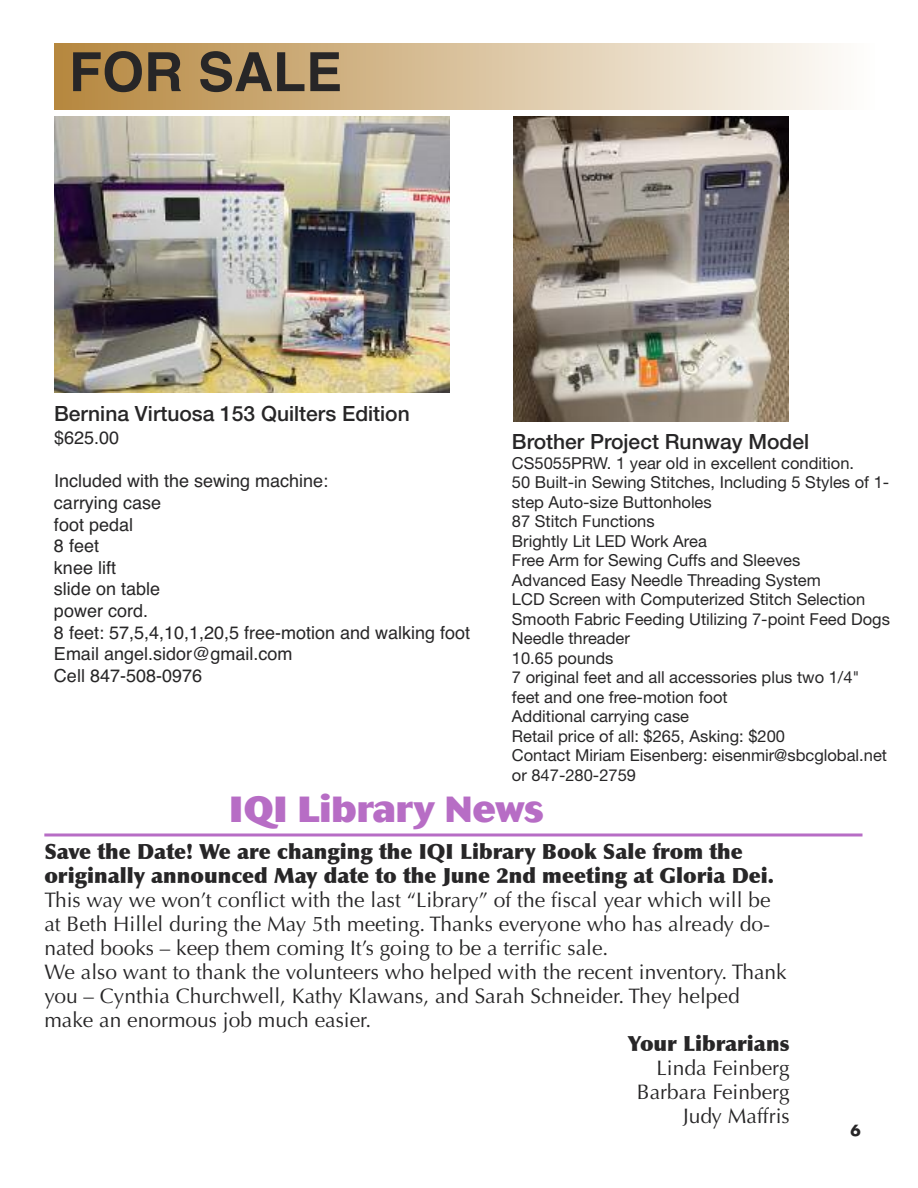
<style>
.page{position:relative;width:918px;height:1188px;background:#fff}
.page>*{position:absolute;margin:0;border:0;box-sizing:border-box;transform-origin:0 0}
.t1{font:700 54px "Helvetica";color:#272627}
.t2{font:800 36px "Cosmos";color:#b76dc5}
.t3{font:21px/24px "Optima";color:#272627}
.t4{font:900 21px/24px "Optima";color:#272627}
.t5{font:500 21px "Helvetica Neue";color:#272627}
.t6{font:18px/21.6px "Helvetica";color:#272627}
.t7{font:16.5px/19.5px "Helvetica Neue";color:#272627}
.t8{font:700 15px "Futura";color:#272627}
</style>
<div class="page">
<div style="left:54px;top:44px;width:821px;height:65px;background:linear-gradient(to right,#b6873e,#fefefd)"></div>
<img style="left:54px;top:117px;width:395px;height:275px">
<hr style="left:44px;top:833px;width:818px;height:3px;background:#b76dc5">
<img style="left:513px;top:117px;width:275px;height:305px">
<h1 class="t1" style="left:69px;top:41px;width:275px">FOR SALE</h1>
<p class="t5" style="left:54px;top:401px;width:357px">Bernina Virtuosa 153 Quilters Edition</p>
<p class="t6" style="left:54px;top:427px;width:67px">$625.00</p>
<p class="t6" style="left:54px;top:470px;width:418px">Included with the sewing machine:<br>carrying case<br>foot pedal<br>8 feet<br>knee lift<br>slide on table<br>power cord.<br>8 feet: 57,5,4,10,1,20,5 free-motion and walking foot<br>Email angel.sidor@gmail.com<br>Cell 847-508-0976</p>
<p class="t5" style="left:512px;top:429px;width:299px">Brother Project Runway Model</p>
<p class="t7" style="left:512px;top:453px;width:380px">CS5055PRW. 1 year old in excellent condition.<br>50 Built-in Sewing Stitches, Including 5 Styles of 1- step Auto-size Buttonholes<br>87 Stitch Functions<br>Brightly Lit LED Work Area<br>Free Arm for Sewing Cuffs and Sleeves<br>Advanced Easy Needle Threading System<br>LCD Screen with Computerized Stitch Selection Smooth Fabric Feeding Utilizing 7-point Feed Dogs Needle threader<br>10.65 pounds<br>7 original feet and all accessories plus two 1/4" feet and one free-motion foot<br>Additional carrying case<br>Retail price of all: $265, Asking: $200<br>Contact Miriam Eisenberg: eisenmir@sbcglobal.net or 847-280-2759</p>
<h2 class="t2" style="left:230px;top:797px;width:317px">IQI Library News</h2>
<p class="t4" style="left:44px;top:840px;width:731px">Save the Date! We are changing the IQI Library Book Sale from the originally announced May date to the June 2nd meeting at Gloria Dei.</p>
<p class="t3" style="left:44px;top:888px;width:744px">This way we won’t conflict with the last “Library” of the fiscal year which will be at Beth Hillel during the May 5th meeting. Thanks everyone who has already do&shy;nated books – keep them coming It’s going to be a terrific sale.<br>We also want to thank the volunteers who helped with the recent inventory. Thank you – Cynthia Churchwell, Kathy Klawans, and Sarah Schneider. They helped make an enormous job much easier.</p>
<p class="t4" style="left:628px;top:1032px;width:164px">Your Librarians</p>
<p class="t3" style="left:637px;top:1056px;width:154px;text-align:right">Linda Feinberg<br>Barbara Feinberg<br>Judy Maffris</p>
<p class="t8" style="left:850px;top:1124px;width:12px">6</p>
</div>
